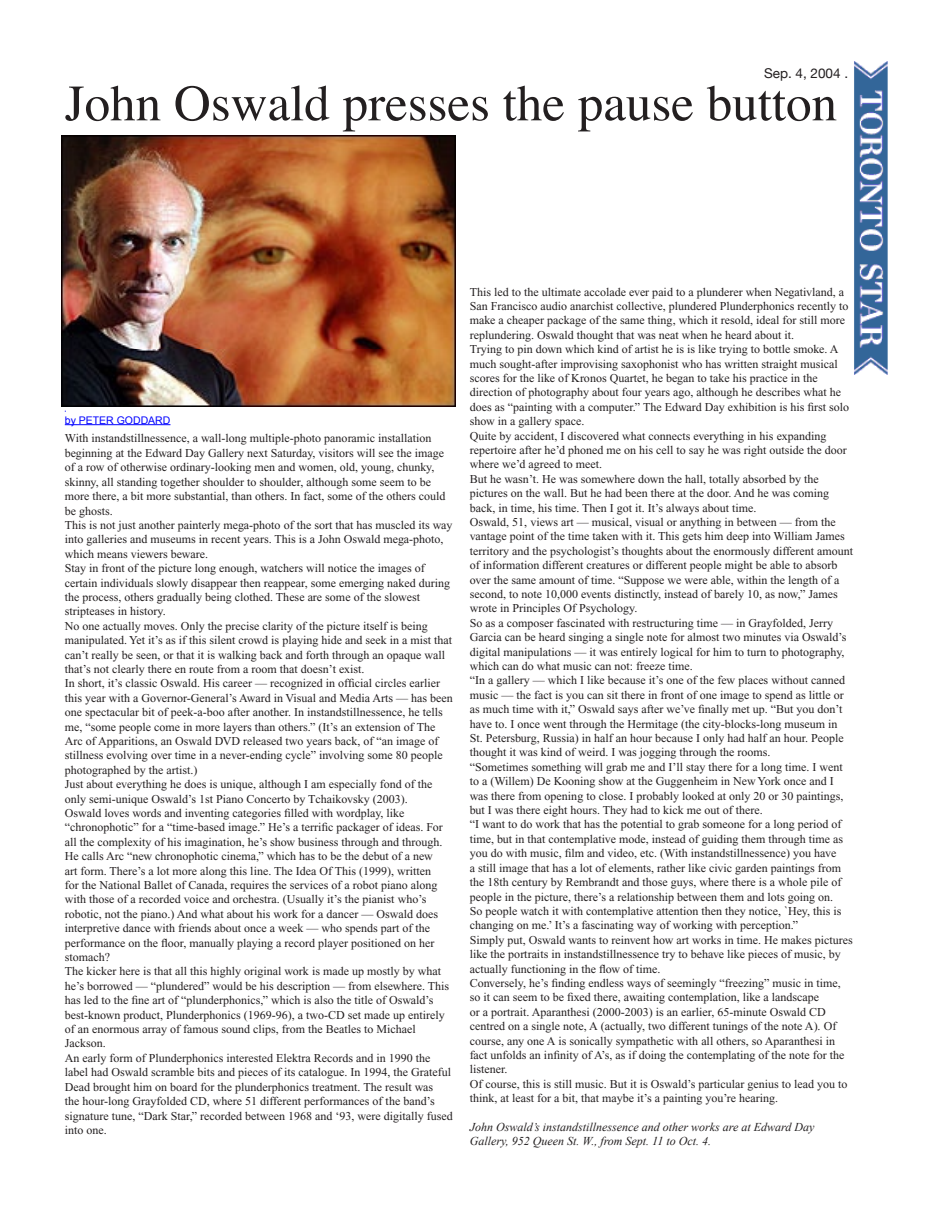
<style>
.page{position:relative;width:940px;height:1210px;background:#fff}
.page>*{position:absolute;margin:0;border:0;box-sizing:border-box;transform-origin:0 0}
.t1{font:51px "Times";color:#231f20}
.t2{font:13.5px "Helvetica Neue";color:#231f20}
.t3{font:12px/14.4px "Times New Roman";color:#231f20}
.t4{font:italic 12px/14.4px "Times New Roman";color:#231f20}
.t5{font:10.5px "Arial";color:#00f}
</style>
<div class="page">
<hr style="left:65px;top:424px;width:105px;height:1px;background:#00f">
<img style="left:854px;top:61px;width:34px;height:314px">
<img style="left:61px;top:135px;width:394px;height:271px">
<p class="t2" style="left:764px;top:65px;width:86px">Sep. 4, 2004 .</p>
<h1 class="t1" style="left:65px;top:55px;width:773px">John Oswald presses the pause button</h1>
<p class="t5" style="left:65px;top:414px;width:107px">by PETER GODDARD</p>
<p class="t3" style="left:65px;top:431px;width:389px">With instandstillnessence, a wall-long multiple-photo panoramic installation beginning at the Edward Day Gallery next Saturday, visitors will see the image of a row of otherwise ordinary-looking men and women, old, young, chunky, skinny, all standing together shoulder to shoulder, although some seem to be more there, a bit more substantial, than others. In fact, some of the others could be ghosts.<br>This is not just another painterly mega-photo of the sort that has muscled its way into galleries and museums in recent years. This is a John Oswald mega-photo, which means viewers beware.<br>Stay in front of the picture long enough, watchers will notice the images of certain individuals slowly disappear then reappear, some emerging naked during the process, others gradually being clothed. These are some of the slowest stripteases in history.<br>No one actually moves. Only the precise clarity of the picture itself is being manipulated. Yet it’s as if this silent crowd is playing hide and seek in a mist that can’t really be seen, or that it is walking back and forth through an opaque wall that’s not clearly there en route from a room that doesn’t exist.<br>In short, it’s classic Oswald. His career — recognized in official circles earlier this year with a Governor-General’s Award in Visual and Media Arts — has been one spectacular bit of peek-a-boo after another. In instandstillnessence, he tells me, “some people come in more layers than others.” (It’s an extension of The Arc of Apparitions, an Oswald DVD released two years back, of “an image of stillness evolving over time in a never-ending cycle” involving some 80 people photographed by the artist.)<br>Just about everything he does is unique, although I am especially fond of the only semi-unique Oswald’s 1st Piano Concerto by Tchaikovsky (2003).<br>Oswald loves words and inventing categories filled with wordplay, like “chronophotic” for a “time-based image.” He’s a terrific packager of ideas. For all the complexity of his imagination, he’s show business through and through.<br>He calls Arc “new chronophotic cinema,” which has to be the debut of a new<br>art form. There’s a lot more along this line. The Idea Of This (1999), written<br>for the National Ballet of Canada, requires the services of a robot piano along with those of a recorded voice and orchestra. (Usually it’s the pianist who’s robotic, not the piano.) And what about his work for a dancer — Oswald does interpretive dance with friends about once a week — who spends part of the performance on the floor, manually playing a record player positioned on her stomach?<br>The kicker here is that all this highly original work is made up mostly by what he’s borrowed — “plundered” would be his description — from elsewhere. This has led to the fine art of “plunderphonics,” which is also the title of Oswald’s best-known product, Plunderphonics (1969-96), a two-CD set made up entirely of an enormous array of famous sound clips, from the Beatles to Michael Jackson.<br>An early form of Plunderphonics interested Elektra Records and in 1990 the label had Oswald scramble bits and pieces of its catalogue. In 1994, the Grateful Dead brought him on board for the plunderphonics treatment. The result was<br>the hour-long Grayfolded CD, where 51 different performances of the band’s signature tune, “Dark Star,” recorded between 1968 and ‘93, were digitally fused into one.</p>
<p class="t3" style="left:470px;top:284px;width:385px">This led to the ultimate accolade ever paid to a plunderer when Negativland, a San Francisco audio anarchist collective, plundered Plunderphonics recently to make a cheaper package of the same thing, which it resold, ideal for still more replundering. Oswald thought that was neat when he heard about it.<br>Trying to pin down which kind of artist he is is like trying to bottle smoke. A much sought-after improvising saxophonist who has written straight musical scores for the like of Kronos Quartet, he began to take his practice in the direction of photography about four years ago, although he describes what he does as “painting with a computer.” The Edward Day exhibition is his first solo show in a gallery space.<br>Quite by accident, I discovered what connects everything in his expanding repertoire after he’d phoned me on his cell to say he was right outside the door where we’d agreed to meet.<br>But he wasn’t. He was somewhere down the hall, totally absorbed by the pictures on the wall. But he had been there at the door. And he was coming back, in time, his time. Then I got it. It’s always about time.<br>Oswald, 51, views art — musical, visual or anything in between — from the vantage point of the time taken with it. This gets him deep into William James territory and the psychologist’s thoughts about the enormously different amount of information different creatures or different people might be able to absorb over the same amount of time. “Suppose we were able, within the length of a second, to note 10,000 events distinctly, instead of barely 10, as now,” James wrote in Principles Of Psychology.<br>So as a composer fascinated with restructuring time — in Grayfolded, Jerry Garcia can be heard singing a single note for almost two minutes via Oswald’s digital manipulations — it was entirely logical for him to turn to photography, which can do what music can not: freeze time.<br>“In a gallery — which I like because it’s one of the few places without canned music — the fact is you can sit there in front of one image to spend as little or as much time with it,” Oswald says after we’ve finally met up. “But you don’t have to. I once went through the Hermitage (the city-blocks-long museum in St. Petersburg, Russia) in half an hour because I only had half an hour. People thought it was kind of weird. I was jogging through the rooms.<br>“Sometimes something will grab me and I’ll stay there for a long time. I went to a (Willem) De Kooning show at the Guggenheim in New York once and I was there from opening to close. I probably looked at only 20 or 30 paintings, but I was there eight hours. They had to kick me out of there.<br>“I want to do work that has the potential to grab someone for a long period of time, but in that contemplative mode, instead of guiding them through time as you do with music, film and video, etc. (With instandstillnessence) you have<br>a still image that has a lot of elements, rather like civic garden paintings from the 18th century by Rembrandt and those guys, where there is a whole pile of people in the picture, there’s a relationship between them and lots going on.<br>So people watch it with contemplative attention then they notice, `Hey, this is changing on me.’ It’s a fascinating way of working with perception.”<br>Simply put, Oswald wants to reinvent how art works in time. He makes pictures like the portraits in instandstillnessence try to behave like pieces of music, by actually functioning in the flow of time.<br>Conversely, he’s finding endless ways of seemingly “freezing” music in time, so it can seem to be fixed there, awaiting contemplation, like a landscape<br>or a portrait. Aparanthesi (2000-2003) is an earlier, 65-minute Oswald CD centred on a single note, A (actually, two different tunings of the note A). Of course, any one A is sonically sympathetic with all others, so Aparanthesi in fact unfolds an infinity of A’s, as if doing the contemplating of the note for the listener.<br>Of course, this is still music. But it is Oswald’s particular genius to lead you to think, at least for a bit, that maybe it’s a painting you’re hearing.</p>
<p class="t4" style="left:470px;top:1119px;width:346px">John Oswald’s instandstillnessence and other works are at Edward Day<br>Gallery, 952 Queen St. W., from Sept. 11 to Oct. 4.</p>
</div>
